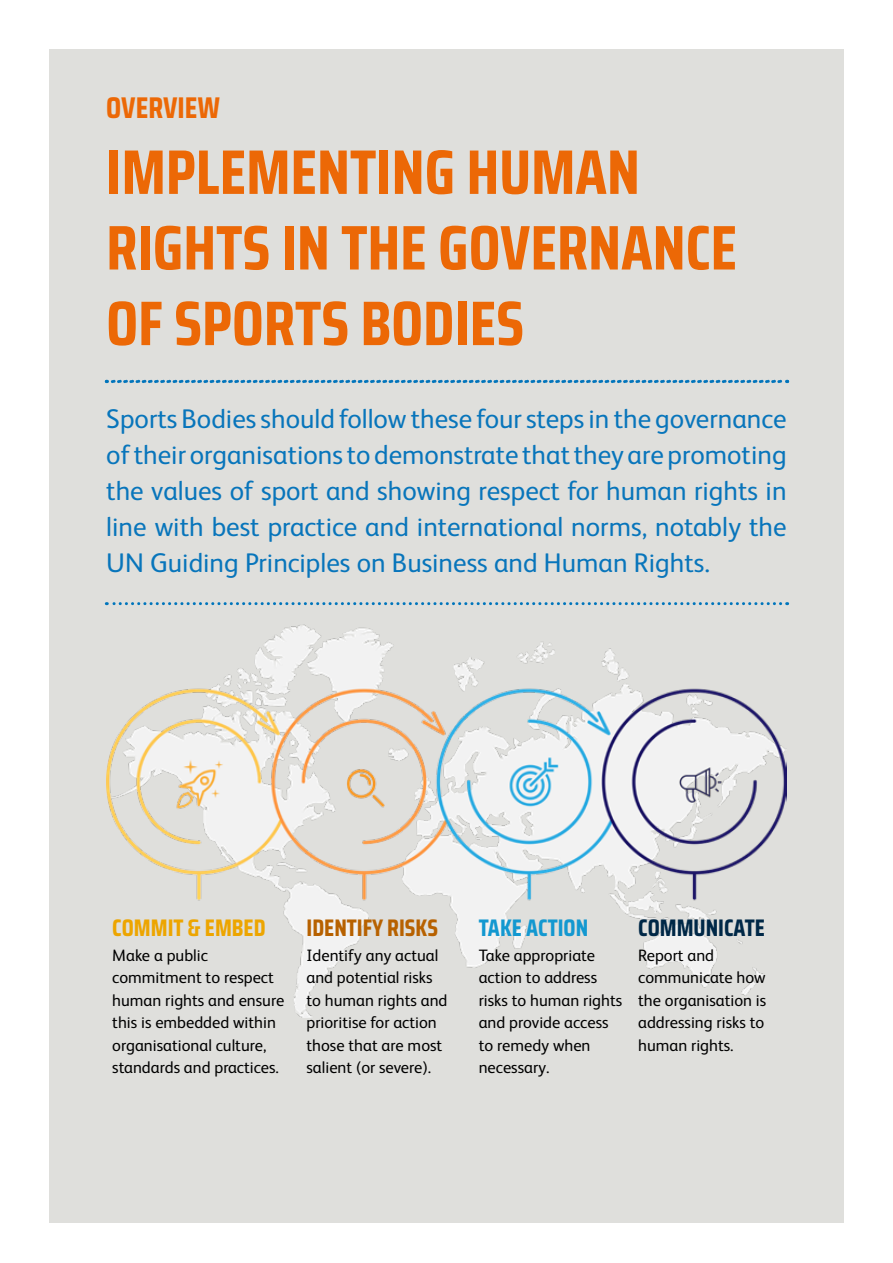
<style>
.page{position:relative;width:893px;height:1263px;background:#fff}
.page>*{position:absolute;margin:0;border:0;box-sizing:border-box;transform-origin:0 0}
.t1{font:700 63px/75.6px "Saira Condensed";color:#ec6806}
.t2{font:700 30px "Saira Condensed";color:#ec6806}
.t3{font:27px/36px "FS Albert";color:#0875bb;text-align:justify}
.t4{font:700 24px "Saira Condensed";color:#b76100}
.t5{font:700 24px "Saira Condensed";color:#eda500}
.t6{font:700 24px "Saira Condensed";color:#002847}
.t7{font:700 24px "Saira Condensed";color:#1398d0}
.t8{font:16.5px/22.5px "FS Albert";color:#000}
</style>
<div class="page">
<div style="left:49px;top:49px;width:794px;height:1173px;background:#dfdfdc"></div>
<svg style="left:106px;top:602px;width:675px;height:3px"></svg>
<svg style="left:106px;top:380px;width:682px;height:3px"></svg>
<img style="left:106px;top:624px;width:681px;height:394px">
<h2 class="t2" style="left:106px;top:85px;width:115px">OVERVIEW</h2>
<h1 class="t1" style="left:106px;top:134px;width:632px">IMPLEMENTING HUMAN<br>RIGHTS IN THE GOVERNANCE<br>OF SPORTS BODIES</h1>
<p class="t3" style="left:106px;top:399px;width:682px">Sports Bodies should follow these four steps in the governance of their organisations to demonstrate that they are promoting the values of sport and showing respect for human rights in line with best practice and international norms, notably the UN Guiding Principles on Business and Human Rights.</p>
<h3 class="t5" style="left:112px;top:909px;width:155px">COMMIT &amp; EMBED</h3>
<h3 class="t4" style="left:306px;top:909px;width:133px">IDENTIFY RISKS</h3>
<h3 class="t7" style="left:479px;top:909px;width:111px">TAKE ACTION</h3>
<h3 class="t6" style="left:638px;top:909px;width:128px">COMMUNICATE</h3>
<p class="t8" style="left:112px;top:943px;width:174px">Make a public commitment to respect human rights and ensure this is embedded within organisational culture, standards and practices.</p>
<p class="t8" style="left:306px;top:943px;width:142px">Identify any actual and potential risks to human rights and prioritise for action those that are most salient (or severe).</p>
<p class="t8" style="left:479px;top:943px;width:145px">Take appropriate action to address risks to human rights and provide access to remedy when necessary.</p>
<p class="t8" style="left:638px;top:943px;width:130px">Report and communicate how the organisation is addressing risks to human rights.</p>
</div>
